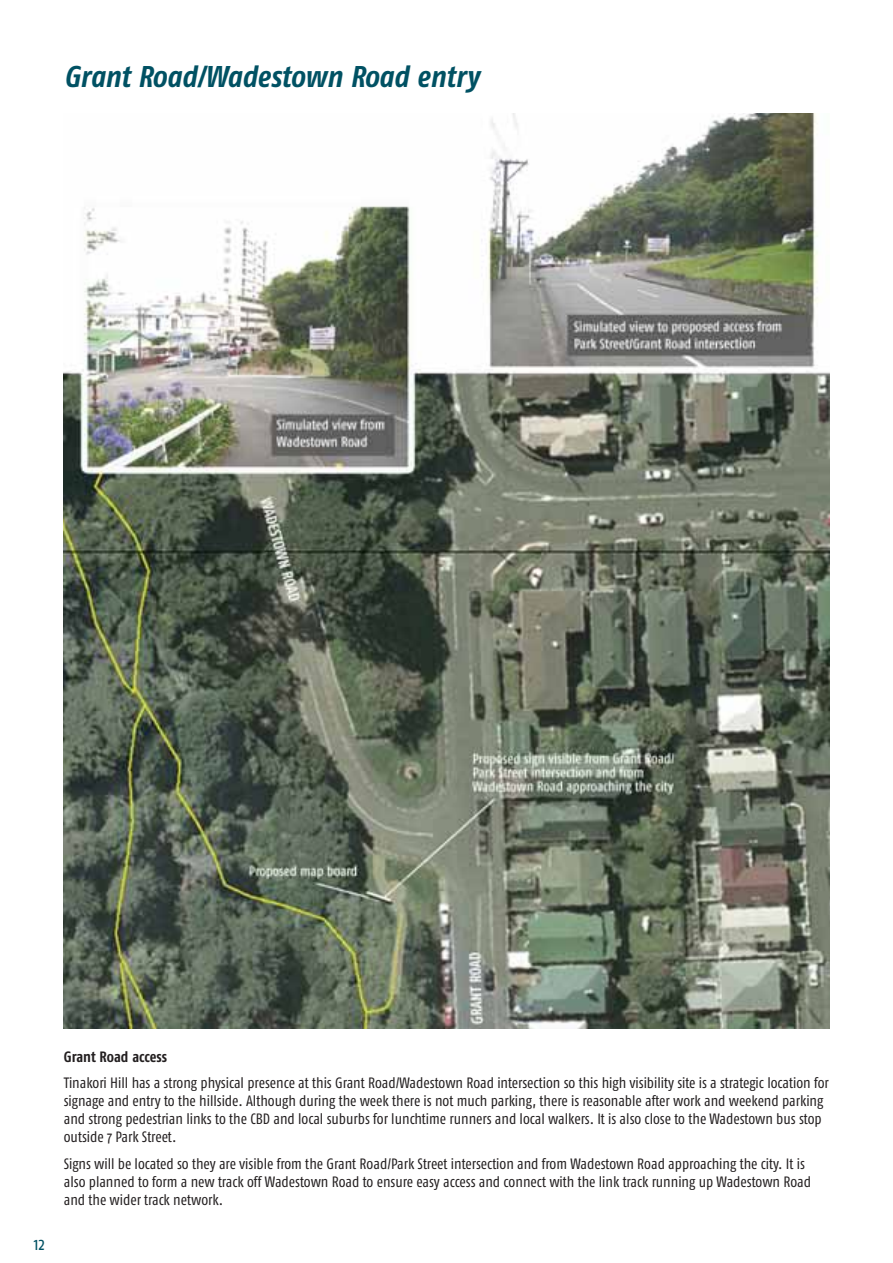
<style>
.page{position:relative;width:893px;height:1263px;background:#fff}
.page>*{position:absolute;margin:0;border:0;box-sizing:border-box;transform-origin:0 0}
.t1{font:italic 700 30px "Fago Co";letter-spacing:-.005em;color:#005163}
.t2{font:18px "Fago Co";color:#005163}
.t3{font:15px/18px "Fago Co";color:#231f20}
.t4{font:700 15px "Fago Co";letter-spacing:-.005em;color:#231f20}
</style>
<div class="page">
<img style="left:64px;top:114px;width:765px;height:915px">
<h1 class="t1" style="left:64px;top:66px;width:416px">Grant Road/Wadestown Road entry</h1>
<p class="t2" style="left:34px;top:1237px;width:13px">12</p>
<p class="t4" style="left:64px;top:1051px;width:105px">Grant Road access</p>
<p class="t3" style="left:64px;top:1075px;width:766px">Tinakori Hill has a strong physical presence at this Grant Road/Wadestown Road intersection so this high visibility site is a strategic location for signage and entry to the hillside. Although during the week there is not much parking, there is reasonable after work and weekend parking and strong pedestrian links to the CBD and local suburbs for lunchtime runners and local walkers. It is also close to the Wadestown bus stop outside 7 Park Street.</p>
<p class="t3" style="left:64px;top:1156px;width:749px">Signs will be located so they are visible from the Grant Road/Park Street intersection and from Wadestown Road approaching the city. It is also planned to form a new track off Wadestown Road to ensure easy access and connect with the link track running up Wadestown Road and the wider track network.</p>
</div>
